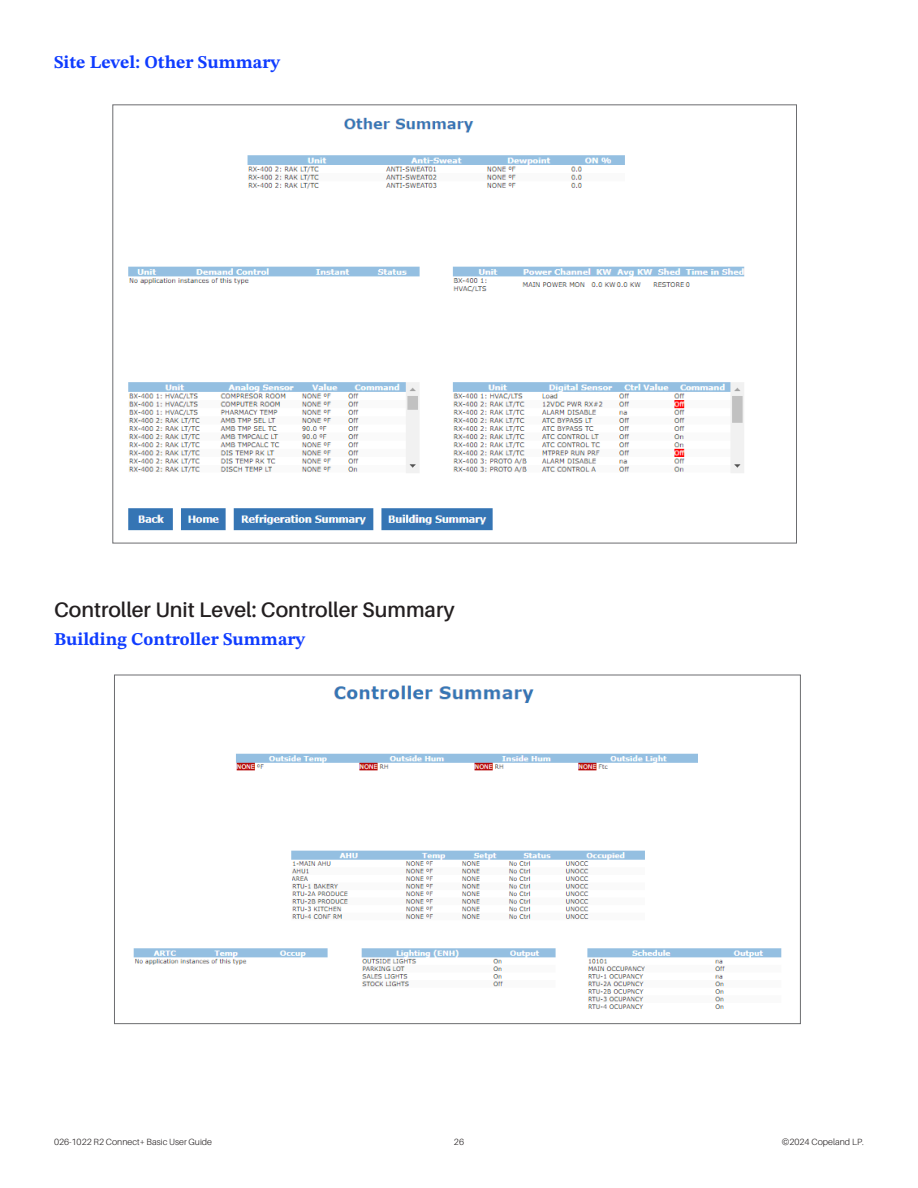
<style>
.page{position:relative;width:918px;height:1188px;background:#fff}
.page>*{position:absolute;margin:0;border:0;box-sizing:border-box;transform-origin:0 0}
.Heading_2{font:600 21px "Aileron";color:#231f20}
.Heading_3{font:700 18px "STIX Two Text";color:#0f3cff}
.t1{font:300 9px "Aileron";color:#231f20}
</style>
<div class="page">
<img style="left:133px;top:685px;width:649px;height:324px">
<img style="left:128px;top:117px;width:617px;height:414px">
<p class="Heading_3" style="left:54px;top:49px;width:228px">Site Level: Other Summary</p>
<p class="Heading_2" style="left:54px;top:598px;width:402px">Controller Unit Level: Controller Summary</p>
<p class="Heading_3" style="left:54px;top:626px;width:253px">Building Controller Summary</p>
<p class="t1" style="left:54px;top:1137px;width:160px">026-1022 R2 Connect+ Basic User Guide</p>
<p class="t1" style="left:454px;top:1137px;width:12px">26</p>
<p class="t1" style="left:782px;top:1137px;width:84px">©2024 Copeland LP.</p>
</div>
